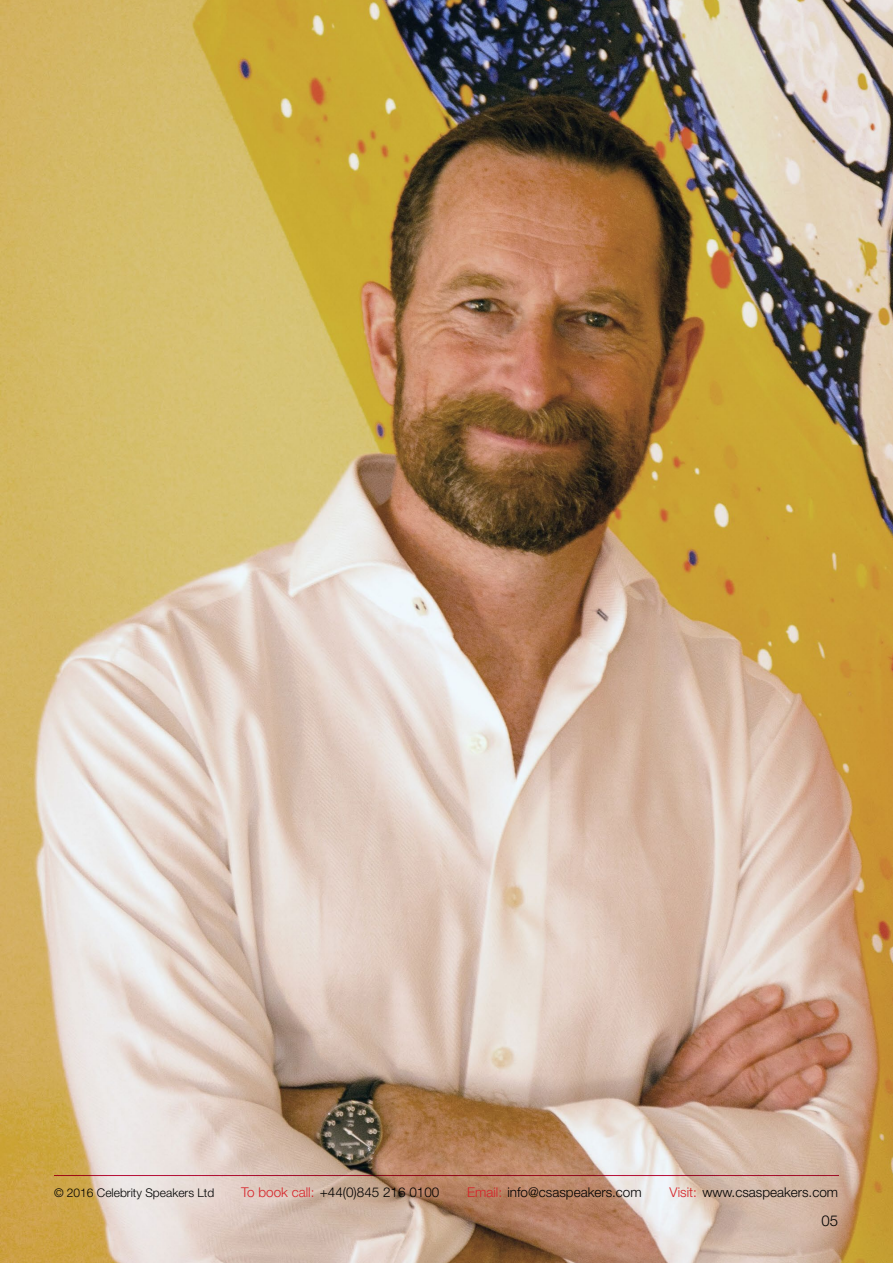
<style>
.page{position:relative;width:893px;height:1263px;background:#fff}
.page>*{position:absolute;margin:0;border:0;box-sizing:border-box;transform-origin:0 0}
.t1{font:300 15px "Helvetica Neue";color:#000}
.t2{font:300 13.5px "Helvetica Neue";color:#000}
.t3{font:300 12px "Helvetica Neue";color:#000}
.s1{color:#d72229}
</style>
<div class="page">
<img style="left:1px;top:0;width:892px;height:1263px">
<hr style="left:54px;top:1175px;width:785px;height:1px;background:#c40f3d">
<p class="t3" style="left:54px;top:1185px;width:162px">© 2016 Celebrity Speakers Ltd</p>
<p class="t2" style="left:241px;top:1184px;width:200px"><span class="s1">To book call:</span> +44(0)845 216 0100</p>
<p class="t2" style="left:467px;top:1184px;width:176px"><span class="s1">Email:</span> info@csaspeakers.com</p>
<p class="t2" style="left:670px;top:1184px;width:170px"><span class="s1">Visit:</span> www.csaspeakers.com</p>
<p class="t1" style="left:822px;top:1212px;width:18px">05</p>
</div>
